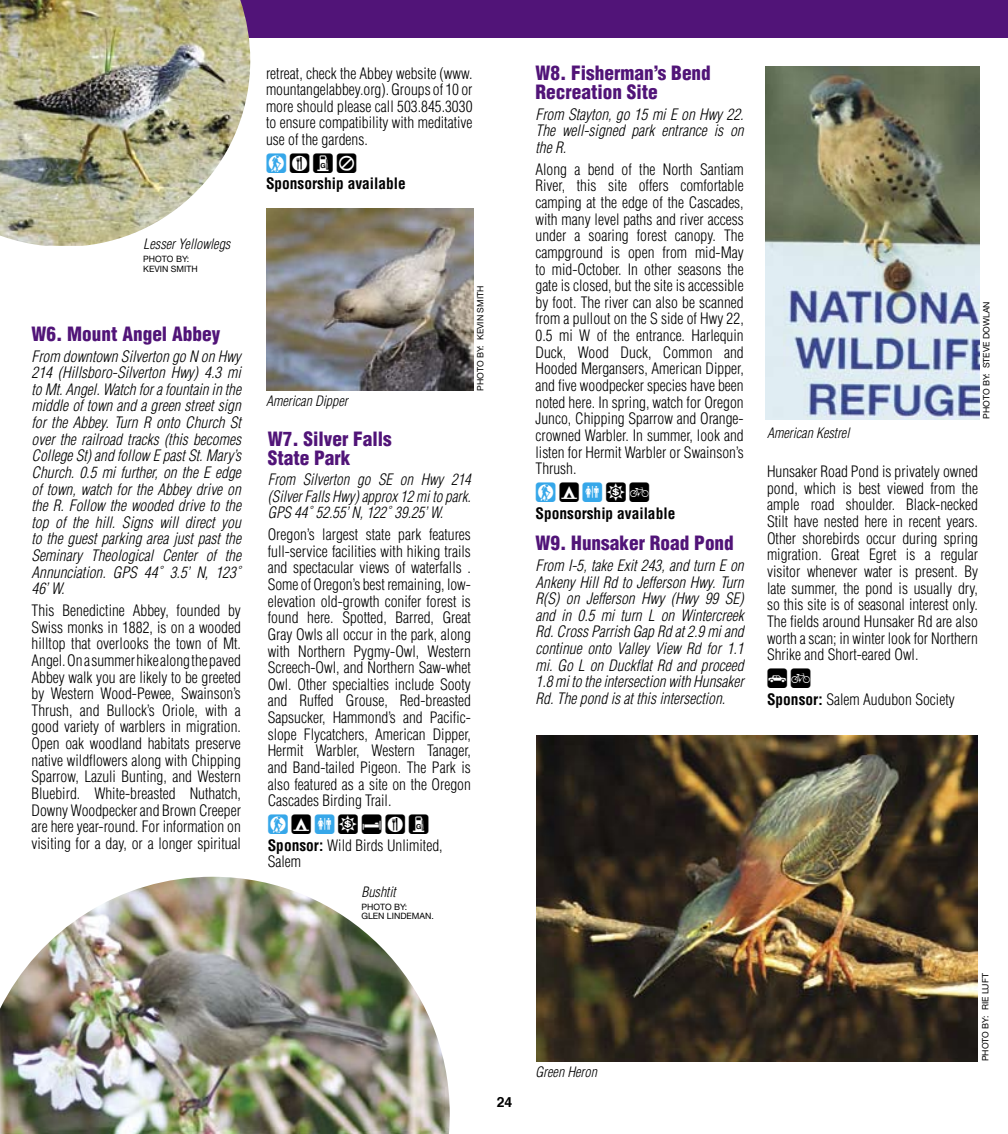
<style>
.page{position:relative;width:1008px;height:1134px;background:#fff}
.page>*{position:absolute;margin:0;border:0;box-sizing:border-box;transform-origin:0 0}
.t1{font:24.5px "Birdfont 3";letter-spacing:.12em;color:#000}
.t2{font:900 condensed 19.25px/19.2px "Helvetica";color:#511478}
.t3{font:300 condensed 15.4px/16.6px "Helvetica";color:#000;text-align:justify}
.t4{font:italic 300 condensed 15.4px/16.6px "Helvetica";color:#000;text-align:justify}
.t5{font:700 condensed 15.4px "Helvetica";color:#000}
.t6{font:italic 300 condensed 14px "Helvetica";color:#000}
.t7{font:italic 300 condensed 14px "Helvetica";letter-spacing:-.055em;color:#000}
.t8{font:700 14px "Helvetica";color:#000}
.t9{font:8.75px/9.6px "Helvetica Neue";color:#000}
.s1{color:#36a7e9}
.s2{font-weight:700}
</style>
<div class="page">
<div style="left:0;top:0;width:1008px;height:37px;background:#511478"></div>
<img style="left:536px;top:735px;width:442px;height:326px">
<img style="left:0;top:877px;width:450px;height:257px">
<img style="left:0;top:0;width:250px;height:246px">
<img style="left:765px;top:66px;width:215px;height:354px">
<img style="left:266px;top:208px;width:207px;height:183px">
<p class="t6" style="left:143px;top:236px;width:89px">Lesser Yellowlegs</p>
<p class="t9" style="left:143px;top:254px;width:50px">PHOTO BY:<br>KEVIN SMITH</p>
<p class="t2" style="left:32px;top:324px;width:190px">W6. Mount Angel Abbey</p>
<p class="t4" style="left:32px;top:348px;width:213px">From downtown Silverton go N on Hwy 214 (Hillsboro-Silverton Hwy) 4.3 mi to Mt. Angel. Watch for a fountain in the middle of town and a green street sign for the Abbey. Turn R onto Church St over the railroad tracks (this becomes College St) and follow E past St. Mary’s Church. 0.5 mi further, on the E edge of town, watch for the Abbey drive on the R. Follow the wooded drive to the top of the hill. Signs will direct you to the guest parking area just past the Seminary Theological Center of the Annunciation. GPS 44˚ 3.5’ N, 123˚ 46’ W.</p>
<p class="t3" style="left:32px;top:602px;width:211px">This Benedictine Abbey, founded by Swiss monks in 1882, is on a wooded hilltop that overlooks the town of Mt.<br>Angel. On a summer hike along the paved Abbey walk you are likely to be greeted by Western Wood-Pewee, Swainson’s Thrush, and Bullock’s Oriole, with a good variety of warblers in migration.<br>Open oak woodland habitats preserve native wildflowers along with Chipping Sparrow, Lazuli Bunting, and Western Bluebird. White-breasted Nuthatch, Downy Woodpecker and Brown Creeper are here year-round. For information on visiting for a day, or a longer spiritual</p>
<p class="t3" style="left:266px;top:65px;width:208px">retreat, check the Abbey website (www. mountangelabbey.org). Groups of 10 or more should please call 503.845.3030 to ensure compatibility with meditative use of the gardens.</p>
<h1 class="t1" style="left:266px;top:150px;width:92px"><span class="s1">A</span>FGL</h1>
<p class="t5" style="left:266px;top:175px;width:141px">Sponsorship available</p>
<p class="t7" style="left:266px;top:392px;width:85px">American Dipper</p>
<p class="t9" style="left:475px;top:391px;width:106px;rotate:-90deg">PHOTO BY: KEVIN SMITH</p>
<p class="t2" style="left:268px;top:429px;width:126px">W7. Silver Falls<br>State Park</p>
<p class="t4" style="left:268px;top:471px;width:205px">From Silverton go SE on Hwy 214 (Silver Falls Hwy) approx 12 mi to park.<br>GPS 44˚ 52.55’ N, 122˚ 39.25’ W.</p>
<p class="t3" style="left:268px;top:526px;width:205px">Oregon’s largest state park features full-service facilities with hiking trails and spectacular views of waterfalls .<br>Some of Oregon’s best remaining, low&shy;elevation old-growth conifer forest is found here. Spotted, Barred, Great Gray Owls all occur in the park, along with Northern Pygmy-Owl, Western Screech-Owl, and Northern Saw-whet Owl. Other specialties include Sooty and Ruffed Grouse, Red-breasted Sapsucker, Hammond’s and Pacific&shy;slope Flycatchers, American Dipper, Hermit Warbler, Western Tanager, and Band-tailed Pigeon. The Park is also featured as a site on the Oregon Cascades Birding Trail.</p>
<h1 class="t1" style="left:268px;top:811px;width:163px"><span class="s1">A</span>B<span class="s1">C</span>DEFG</h1>
<p class="t3" style="left:268px;top:837px;width:176px"><span class="s2">Sponsor:</span> Wild Birds Unlimited,<br>Salem</p>
<p class="t6" style="left:361px;top:883px;width:36px">Bushtit</p>
<p class="t9" style="left:361px;top:902px;width:74px">PHOTO BY:<br>GLEN LINDEMAN.</p>
<p class="t8" style="left:497px;top:1090px;width:17px">24</p>
<p class="t2" style="left:536px;top:63px;width:177px">W8. Fisherman’s Bend<br>Recreation Site</p>
<p class="t4" style="left:536px;top:106px;width:210px">From Stayton, go 15 mi E on Hwy 22.<br>The well-signed park entrance is on the R.</p>
<p class="t3" style="left:536px;top:161px;width:210px">Along a bend of the North Santiam River, this site offers comfortable camping at the edge of the Cascades, with many level paths and river access under a soaring forest canopy. The campground is open from mid-May to mid-October. In other seasons the gate is closed, but the site is accessible by foot. The river can also be scanned from a pullout on the S side of Hwy 22, 0.5 mi W of the entrance. Harlequin Duck, Wood Duck, Common and Hooded Mergansers, American Dipper, and five woodpecker species have been noted here. In spring, watch for Oregon Junco, Chipping Sparrow and Orange&shy;crowned Warbler. In summer, look and listen for Hermit Warbler or Swainson’s Thrush.</p>
<h1 class="t1" style="left:536px;top:479px;width:116px"><span class="s1">A</span>B<span class="s1">C</span>DO</h1>
<p class="t5" style="left:536px;top:504px;width:141px">Sponsorship available</p>
<p class="t2" style="left:536px;top:534px;width:200px">W9. Hunsaker Road Pond</p>
<p class="t4" style="left:536px;top:557px;width:211px">From I-5, take Exit 243, and turn E on Ankeny Hill Rd to Jefferson Hwy. Turn R(S) on Jefferson Hwy (Hwy 99 SE) and in 0.5 mi turn L on Wintercreek Rd. Cross Parrish Gap Rd at 2.9 mi and continue onto Valley View Rd for 1.1 mi. Go L on Duckflat Rd and proceed 1.8 mi to the intersection with Hunsaker Rd. The pond is at this intersection.</p>
<p class="t6" style="left:767px;top:425px;width:84px">American Kestrel</p>
<p class="t9" style="left:981px;top:419px;width:119px;rotate:-90deg">PHOTO BY: STEVE DOWLAN</p>
<p class="t3" style="left:767px;top:463px;width:213px">Hunsaker Road Pond is privately owned pond, which is best viewed from the ample road shoulder. Black-necked Stilt have nested here in recent years.<br>Other shorebirds occur during spring migration. Great Egret is a regular visitor whenever water is present. By late summer, the pond is usually dry, so this site is of seasonal interest only.<br>The fields around Hunsaker Rd are also worth a scan; in winter look for Northern Shrike and Short-eared Owl.</p>
<h1 class="t1" style="left:767px;top:665px;width:45px">KO</h1>
<p class="t3" style="left:767px;top:691px;width:189px"><span class="s2">Sponsor:</span> Salem Audubon Society</p>
<p class="t6" style="left:535px;top:1064px;width:63px">Green Heron</p>
<p class="t9" style="left:980px;top:1061px;width:87px;rotate:-90deg">PHOTO BY: RIE LUFT</p>
</div>
